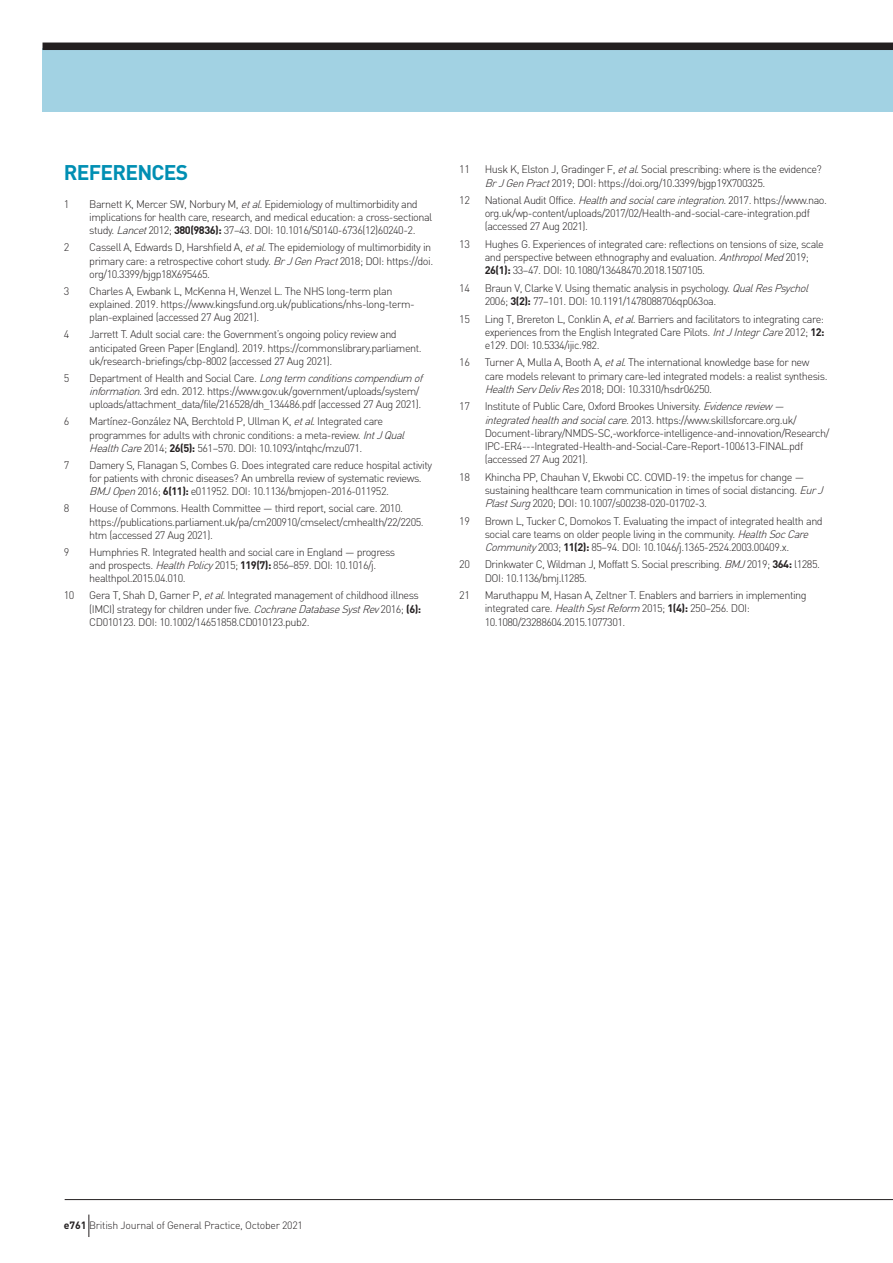
<style>
.page{position:relative;width:893px;height:1263px;background:#fff}
.page>*{position:absolute;margin:0;border:0;box-sizing:border-box;transform-origin:0 0}
.t1{font:700 21px "DIN";letter-spacing:-.035em;color:#008fb3}
.t2{font:300 10.8px/13.2px "DIN";letter-spacing:-.045em;color:#231f20}
.t3{font:300 10.5px "DIN";letter-spacing:-.025em;color:#231f20}
.s1{font-style:italic}
.s2{font-weight:700}
</style>
<div class="page">
<div style="left:43px;top:48px;width:850px;height:64px;background:#a2d2e3"></div>
<div style="left:43px;top:43px;width:850px;height:7px;background:#231f20"></div>
<svg style="left:88px;top:1214px;width:1px;height:23px"></svg>
<hr style="left:65px;top:1199px;width:828px;height:1px;background:#231f20">
<h1 class="t1" style="left:64px;top:159px;width:126px">REFERENCES</h1>
<p class="t2" style="left:64px;top:197px;width:7px">1</p>
<p class="t2" style="left:89px;top:197px;width:345px">Barnett K, Mercer SW, Norbury M, <span class="s1">etal.</span>Epidemiology of multimorbidity and implications for health care, research, and medical education: a cross-sectional study. <span class="s1">Lancet</span>2012; <span class="s2">380(9836):</span> 37–43. DOI: 10.1016/S0140-6736(12)60240-2.</p>
<p class="t2" style="left:64px;top:241px;width:7px">2</p>
<p class="t2" style="left:89px;top:241px;width:345px">Cassell A, Edwards D, Harshfield A, <span class="s1">etal.</span>The epidemiology of multimorbidity in primary care: a retrospective cohort study. <span class="s1">BrJGenPract</span>2018; DOI: https://doi. org/10.3399/bjgp18X695465.</p>
<p class="t2" style="left:64px;top:284px;width:7px">3</p>
<p class="t2" style="left:89px;top:284px;width:327px">Charles A, Ewbank L, McKenna H, Wenzel L. The NHS long-term plan explained. 2019. https://www.kingsfund.org.uk/publications/nhs-long-term&shy;plan-explained (accessed 27 Aug 2021).</p>
<p class="t2" style="left:64px;top:328px;width:7px">4</p>
<p class="t2" style="left:89px;top:328px;width:334px">Jarrett T. Adult social care: the Government’s ongoing policy review and anticipated Green Paper (England). 2019. https://commonslibrary.parliament. uk/research-briefings/cbp-8002 (accessed 27 Aug 2021).</p>
<p class="t2" style="left:64px;top:371px;width:7px">5</p>
<p class="t2" style="left:89px;top:371px;width:338px">Department of Health and Social Care. <span class="s1">Longterm conditionscompendium of information</span>. 3rd edn. 2012. https://www.gov.uk/government/uploads/system/ uploads/attachment_data/file/216528/dh_134486.pdf (accessed 27 Aug 2021).</p>
<p class="t2" style="left:64px;top:415px;width:7px">6</p>
<p class="t2" style="left:89px;top:415px;width:320px">Martínez-González NA, Berchtold P, Ullman K, <span class="s1">etal.</span>Integrated care programmes for adults with chronic conditions: a meta-review. <span class="s1">IntJQual<br>HealthCare</span>2014; <span class="s2">26(5):</span> 561–570. DOI: 10.1093/intqhc/mzu071.</p>
<p class="t2" style="left:64px;top:458px;width:7px">7</p>
<p class="t2" style="left:89px;top:458px;width:344px">Damery S, Flanagan S, Combes G. Does integrated care reduce hospital activity for patients with chronic diseases? An umbrella review of systematic reviews.<br><span class="s1">BMJOpen</span>2016; <span class="s2">6(11):</span> e011952. DOI: 10.1136/bmjopen-2016-011952.</p>
<p class="t2" style="left:64px;top:502px;width:7px">8</p>
<p class="t2" style="left:89px;top:502px;width:336px">House of Commons. Health Committee — third report, social care. 2010. https://publications.parliament.uk/pa/cm200910/cmselect/cmhealth/22/2205. htm (accessed 27 Aug 2021).</p>
<p class="t2" style="left:64px;top:545px;width:7px">9</p>
<p class="t2" style="left:89px;top:545px;width:307px">Humphries R. Integrated health and social care in England — progress and prospects. <span class="s1">HealthPolicy</span>2015; <span class="s2">119(7):</span> 856–859. DOI: 10.1016/j. healthpol.2015.04.010.</p>
<p class="t2" style="left:64px;top:589px;width:12px">10</p>
<p class="t2" style="left:89px;top:589px;width:334px">Gera T, Shah D, Garner P, <span class="s1">etal.</span>Integrated management of childhood illness (IMCI) strategy for children under five. <span class="s1">CochraneDatabaseSystRev</span>2016; <span class="s2">(6):<br></span>CD010123. DOI: 10.1002/14651858.CD010123.pub2.</p>
<p class="t2" style="left:459px;top:163px;width:12px">11</p>
<p class="t2" style="left:485px;top:163px;width:339px">Husk K, Elston J, Gradinger F, <span class="s1">etal.</span>Social prescribing: where is the evidence?<br><span class="s1">BrJGenPract</span>2019; DOI: https://doi.org/10.3399/bjgp19X700325.</p>
<p class="t2" style="left:459px;top:193px;width:12px">12</p>
<p class="t2" style="left:485px;top:193px;width:344px">National Audit Office. <span class="s1">Healthandsocialcareintegration</span>. 2017. https://www.nao. org.uk/wp-content/uploads/2017/02/Health-and-social-care-integration.pdf (accessed 27 Aug 2021).</p>
<p class="t2" style="left:459px;top:237px;width:12px">13</p>
<p class="t2" style="left:485px;top:237px;width:341px">Hughes G. Experiences of integrated care: reflections on tensions of size, scale and perspective between ethnography and evaluation. <span class="s1">AnthropolMed</span>2019;<br><span class="s2">26(1):</span> 33–47. DOI: 10.1080/13648470.2018.1507105.</p>
<p class="t2" style="left:459px;top:281px;width:12px">14</p>
<p class="t2" style="left:485px;top:281px;width:328px">Braun V, Clarke V. Using thematic analysis in psychology. <span class="s1">QualResPsychol<br></span>2006; <span class="s2">3(2):</span> 77–101. DOI: 10.1191/1478088706qp063oa.</p>
<p class="t2" style="left:459px;top:312px;width:12px">15</p>
<p class="t2" style="left:485px;top:312px;width:341px;text-align:justify">Ling T, Brereton L, Conklin A, <span class="s1">etal.</span>Barriers and facilitators to integrating care: experiences from the English Integrated Care Pilots. <span class="s1">IntJIntegrCare</span>2012; <span class="s2">12: </span>e129. DOI: 10.5334/ijic.982.</p>
<p class="t2" style="left:459px;top:356px;width:12px">16</p>
<p class="t2" style="left:485px;top:356px;width:344px">Turner A, Mulla A, Booth A, <span class="s1">etal.</span>The international knowledge base for new care models relevant to primary care-led integrated models: a realist synthesis.<br><span class="s1">HealthServDelivRes</span>2018; DOI: 10.3310/hsdr06250.</p>
<p class="t2" style="left:459px;top:400px;width:12px">17</p>
<p class="t2" style="left:485px;top:400px;width:346px">Institute of Public Care, Oxford Brookes University. <span class="s1">Evidencereview— integratedhealthandsocialcare</span>. 2013. https://www.skillsforcare.org.uk/ Document-library/NMDS-SC,-workforce-intelligence-and-innovation/Research/ IPC-ER4---Integrated-Health-and-Social-Care-Report-100613-FINAL.pdf (accessed 27 Aug 2021).</p>
<p class="t2" style="left:459px;top:470px;width:12px">18</p>
<p class="t2" style="left:485px;top:470px;width:343px">Khincha PP, Chauhan V, Ekwobi CC. COVID-19: the impetus for change — sustaining healthcare team communication in times of social distancing. <span class="s1">EurJ<br>PlastSurg</span>2020; DOI: 10.1007/s00238-020-01702-3.</p>
<p class="t2" style="left:459px;top:514px;width:12px">19</p>
<p class="t2" style="left:485px;top:514px;width:340px">Brown L, Tucker C, Domokos T. Evaluating the impact of integrated health and social care teams on older people living in the community. <span class="s1">HealthSocCare<br>Community</span>2003; <span class="s2">11(2):</span> 85–94. DOI: 10.1046/j.1365-2524.2003.00409.x.</p>
<p class="t2" style="left:459px;top:558px;width:12px">20</p>
<p class="t2" style="left:485px;top:558px;width:337px">Drinkwater C, Wildman J, Moffatt S. Social prescribing. <span class="s1">BMJ</span>2019; <span class="s2">364:</span> l1285.<br>DOI: 10.1136/bmj.l1285.</p>
<p class="t2" style="left:459px;top:588px;width:12px">21</p>
<p class="t2" style="left:485px;top:588px;width:323px">Maruthappu M, Hasan A, Zeltner T. Enablers and barriers in implementing integrated care. <span class="s1">HealthSystReform</span> 2015; <span class="s2">1(4):</span> 250–256. DOI:<br>10.1080/23288604.2015.1077301.</p>
<p class="t3" style="left:64px;top:1219px;width:241px"><span class="s2">e761</span> British Journal of General Practice, October 2021</p>
</div>
